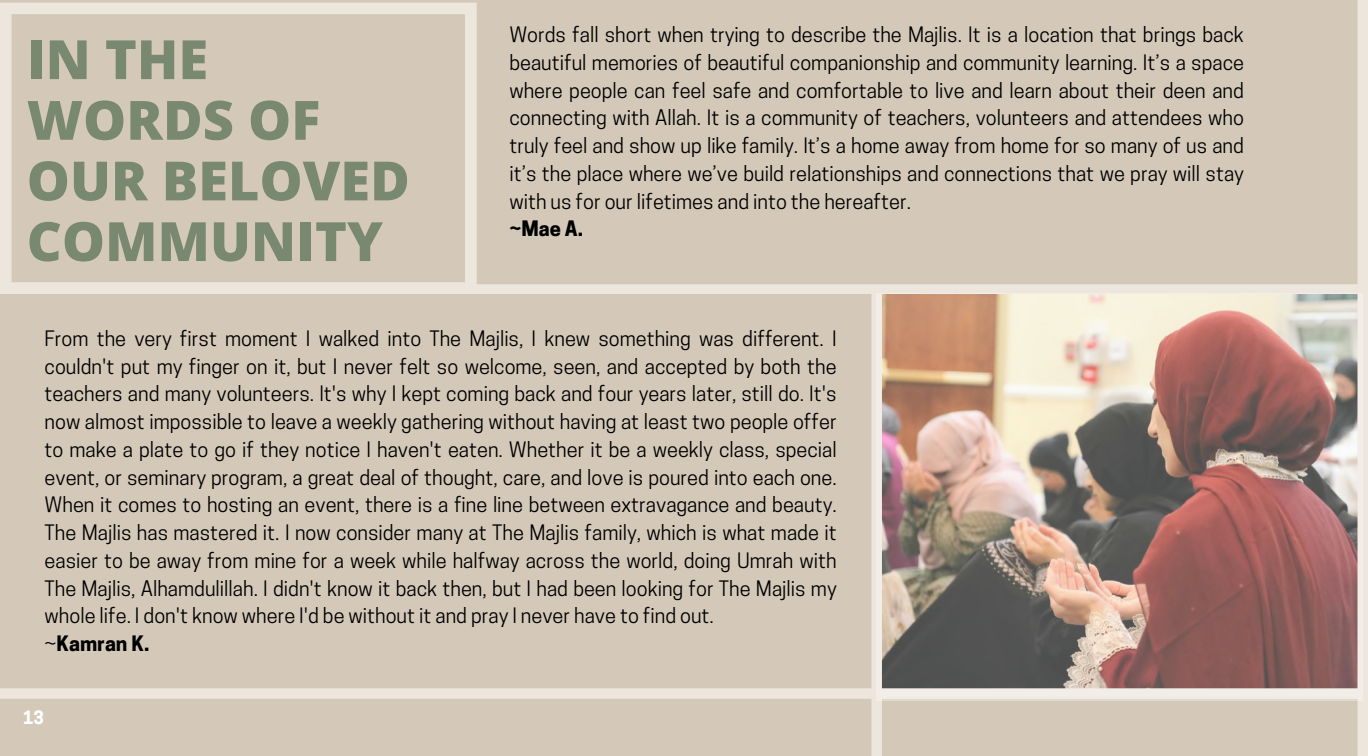
<style>
.page{position:relative;width:1368px;height:756px;background:#d4c9b9}
.page>*{position:absolute;margin:0;border:0;box-sizing:border-box;transform-origin:0 0}
.t1{font:800 54.2px/60.6px "Open Sans";color:#788871}
.t2{font:20px/27.8px "Cooper Hewitt";color:#000}
.t3{font:700 20px "Cooper Hewitt";color:#000}
.t4{font:700 17.3px "Cooper Hewitt";color:#fff}
.s1{font-weight:700}
</style>
<div class="page">
<svg style="left:0;top:3px;width:477px;height:281px"></svg>
<div style="left:1358px;top:0;width:10px;height:756px;background:#ede6dd"></div>
<div style="left:871px;top:294px;width:11px;height:462px;background:#ede6dd"></div>
<div style="left:0;top:688px;width:1368px;height:11px;background:#ede6dd"></div>
<div style="left:0;top:284px;width:1368px;height:10px;background:#ede6dd"></div>
<img style="left:882px;top:294px;width:476px;height:407px">
<h1 class="t1" style="left:27px;top:28px;width:385px">IN THE<br>WORDS OF<br>OUR BELOVED<br>COMMUNITY</h1>
<p class="t2" style="left:509px;top:23px;width:736px;text-align:justify">Words fall short when trying to describe the Majlis. It is a location that brings back beautiful memories of beautiful companionship and community learning. It’s a space where people can feel safe and comfortable to live and learn about their deen and connecting with Allah. It is a community of teachers, volunteers and attendees who truly feel and show up like family. It’s a home away from home for so many of us and it’s the place where we’ve build relationships and connections that we pray will stay with us for our lifetimes and into the hereafter.</p>
<p class="t3" style="left:509px;top:221px;width:75px">~Mae A.</p>
<p class="t2" style="left:45px;top:327px;width:794px">From the very first moment I walked into The Majlis, I knew something was different. I couldn't put my finger on it, but I never felt so welcome, seen, and accepted by both the teachers and many volunteers. It's why I kept coming back and four years later, still do. It's now almost impossible to leave a weekly gathering without having at least two people offer to make a plate to go if they notice I haven't eaten. Whether it be a weekly class, special event, or seminary program, a great deal of thought, care, and love is poured into each one.<br>When it comes to hosting an event, there is a fine line between extravagance and beauty.<br>The Majlis has mastered it. I now consider many at The Majlis family, which is what made it easier to be away from mine for a week while halfway across the world, doing Umrah with The Majlis, Alhamdulillah. I didn't know it back then, but I had been looking for The Majlis my whole life. I don't know where I'd be without it and pray I never have to find out.<br>~<span class="s1">Kamran K.</span></p>
<p class="t4" style="left:23px;top:711px;width:22px">13</p>
</div>
